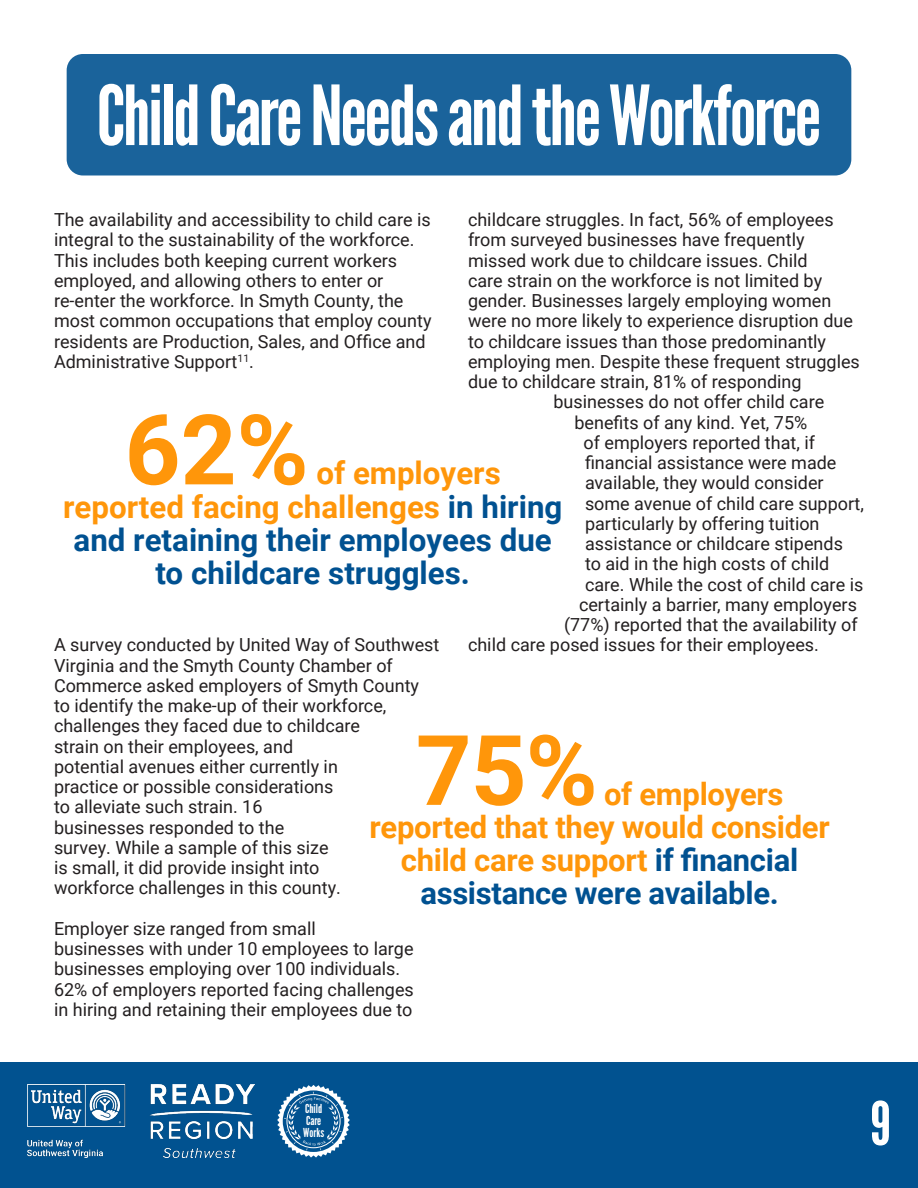
<style>
.page{position:relative;width:918px;height:1188px;background:#fff}
.page>*{position:absolute;margin:0;border:0;box-sizing:border-box;transform-origin:0 0}
.t1{font:700 97.5px "Roboto";color:#ff960a}
.t2{font:82.5px "League Gothic";letter-spacing:-.03em;color:#fff}
.t3{font:60px "League Gothic";color:#fff}
.t4{font:700 31.35px "Roboto";color:#005191}
.t5{font:700 31.35px "Roboto";color:#ff960a}
.t6{font:700 31.05px "Roboto";letter-spacing:-.01em;color:#ff960a}
.t7{font:700 31.05px "Roboto";letter-spacing:-.01em;color:#005191}
.t8{font:18px/20.2px "Roboto";color:#231f20}
.t9{font:12.3px/12.1px "League Gothic";color:#fff}
.s1{color:#005191}
</style>
<div class="page">
<div style="left:67px;top:54px;width:784px;height:122px;background:#1a639b;border-radius:16px"></div>
<div style="left:0;top:1062px;width:918px;height:126px;background:#015290"></div>
<img style="left:28px;top:1085px;width:226px;height:73px">
<svg style="left:277px;top:1085px;width:73px;height:73px"></svg>
<div style="left:287px;top:1095px;width:53px;height:53px;border:1px solid #fff;border-radius:50%"></div>
<p class="t2" style="left:97px;top:67px;width:726px">Child Care Needs and the Workforce</p>
<p class="t8" style="left:468px;top:209px;width:367px">childcare struggles. In fact, 56% of employees</p>
<p class="t8" style="left:468px;top:229px;width:338px">from surveyed businesses have frequently</p>
<p class="t8" style="left:468px;top:250px;width:341px">missed work due to childcare issues. Child</p>
<p class="t8" style="left:468px;top:270px;width:356px">care strain on the workforce is not limited by</p>
<p class="t8" style="left:468px;top:290px;width:365px">gender. Businesses largely employing women</p>
<p class="t8" style="left:468px;top:310px;width:386px">were no more likely to experience disruption due</p>
<p class="t8" style="left:468px;top:331px;width:360px">to childcare issues than those predominantly</p>
<p class="t8" style="left:468px;top:351px;width:393px">employing men. Despite these frequent struggles</p>
<p class="t8" style="left:468px;top:371px;width:335px">due to childcare strain, 81% of responding</p>
<p class="t8" style="left:554px;top:391px;width:272px">businesses do not offer child care</p>
<p class="t8" style="left:574px;top:412px;width:234px">benefits of any kind. Yet, 75%</p>
<p class="t8" style="left:584px;top:432px;width:233px">of employers reported that, if</p>
<p class="t8" style="left:585px;top:452px;width:253px">financial assistance were made</p>
<p class="t8" style="left:585px;top:472px;width:240px">available, they would consider</p>
<p class="t8" style="left:585px;top:493px;width:281px">some avenue of child care support,</p>
<p class="t8" style="left:585px;top:513px;width:236px">particularly by offering tuition</p>
<p class="t8" style="left:585px;top:533px;width:259px">assistance or childcare stipends</p>
<p class="t8" style="left:585px;top:553px;width:246px">to aid in the high costs of child</p>
<p class="t8" style="left:585px;top:574px;width:280px">care. While the cost of child care is</p>
<p class="t8" style="left:579px;top:594px;width:279px">certainly a barrier, many employers</p>
<p class="t8" style="left:564px;top:614px;width:295px">(77%) reported that the availability of</p>
<p class="t8" style="left:468px;top:634px;width:352px">child care posed issues for their employees.</p>
<p class="t8" style="left:54px;top:209px;width:378px">The availability and accessibility to child care is integral to the sustainability of the workforce.<br>This includes both keeping current workers employed, and allowing others to enter or</p>
<p class="t8" style="left:54px;top:290px;width:379px">re-enter the workforce. In Smyth County, the most common occupations that employ county residents are Production, Sales, and Office and Administrative Support<sup>11</sup>.</p>
<p class="t1" style="left:125px;top:381px;width:185px">62%</p>
<p class="t5" style="left:316px;top:451px;width:186px">of employers</p>
<p class="t5" style="left:63px;top:485px;width:501px">reported facing challenges <span class="s1">in hiring</span></p>
<p class="t4" style="left:74px;top:518px;width:480px">and retaining their employees due</p>
<p class="t4" style="left:155px;top:551px;width:316px">to childcare struggles.</p>
<p class="t8" style="left:54px;top:634px;width:387px">A survey conducted by United Way of Southwest Virginia and the Smyth County Chamber of Commerce asked employers of Smyth County to identify the make-up of their workforce, challenges they faced due to childcare<br>strain on their employees, and<br>potential avenues either currently in<br>practice or possible considerations<br>to alleviate such strain. 16<br>businesses responded to the<br>survey. While a sample of this size<br>is small, it did provide insight into<br>workforce challenges in this county.</p>
<p class="t8" style="left:54px;top:918px;width:361px">Employer size ranged from small<br>businesses with under 10 employees to large businesses employing over 100 individuals.<br>62% of employers reported facing challenges in hiring and retaining their employees due to</p>
<p class="t1" style="left:416px;top:702px;width:183px">75%</p>
<p class="t6" style="left:604px;top:772px;width:181px">of employers</p>
<p class="t6" style="left:370px;top:805px;width:462px">reported that they would consider</p>
<p class="t6" style="left:401px;top:838px;width:399px">child care support <span class="s1">if financial</span></p>
<p class="t7" style="left:420px;top:871px;width:360px">assistance were available.</p>
<p class="t9" style="left:303px;top:1102px;width:22px">Child<br>Care<br>Works</p>
<p class="t3" style="left:870px;top:1088px;width:22px">9</p>
</div>
